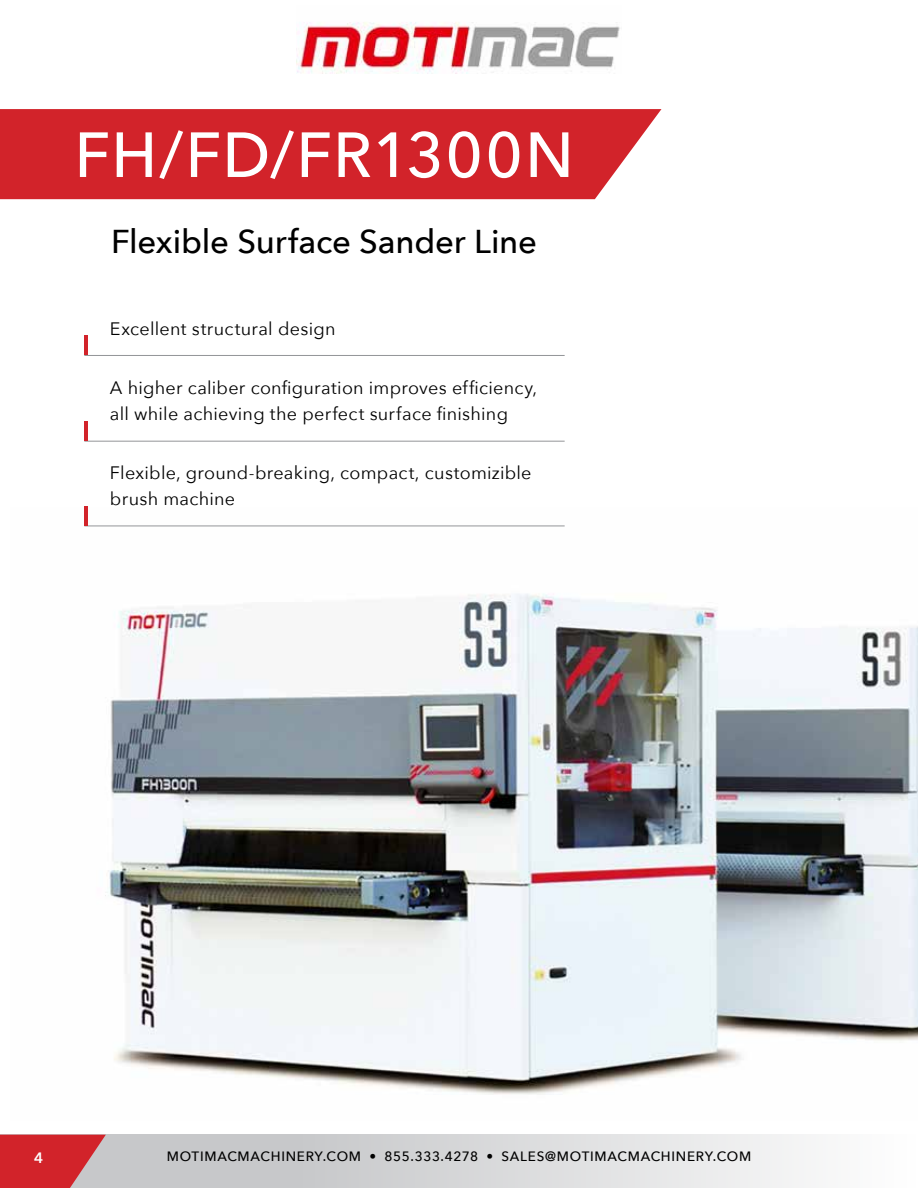
<style>
.page{position:relative;width:918px;height:1188px;background:#fff}
.page>*{position:absolute;margin:0;border:0;box-sizing:border-box;transform-origin:0 0}
.t1{font:500 63px "Avenir Next";letter-spacing:.015em;color:#fff}
.t2{font:500 33px "Avenir Next";letter-spacing:-.005em;color:#000}
.t3{font:18px/25.5px "Avenir Next";letter-spacing:.015em;color:#000}
.t4{font:600 15px "Avenir Next";color:#fff}
.t5{font:500 13.5px "Avenir Next";letter-spacing:.055em;color:#000}
</style>
<div class="page">
<div style="left:0;top:1135px;width:918px;height:53px;background:#c7c8ca"></div>
<svg style="left:0;top:1135px;width:106px;height:53px"></svg>
<div style="left:246px;top:1135px;width:672px;height:53px;background:linear-gradient(to right,#c3c4c6,#fefefe)"></div>
<img style="left:297px;top:22px;width:323px;height:52px">
<img style="left:88px;top:525px;width:830px;height:570px">
<div style="left:0;top:109px;width:662px;height:90px;background:#d2232a"></div>
<hr style="left:84px;top:441px;width:481px;height:1px;background:#939598">
<hr style="left:84px;top:421px;width:4px;height:20px;background:#d2232a">
<hr style="left:84px;top:526px;width:481px;height:1px;background:#939598">
<hr style="left:84px;top:506px;width:4px;height:20px;background:#d2232a">
<hr style="left:84px;top:355px;width:481px;height:1px;background:#939598">
<hr style="left:84px;top:335px;width:4px;height:20px;background:#d2232a">
<h1 class="t1" style="left:74px;top:101px;width:501px">FH/FD/FR1300N</h1>
<h2 class="t2" style="left:111px;top:214px;width:428px">Flexible Surface Sander Line</h2>
<p class="t3" style="left:110px;top:315px;width:227px">Excellent structural design</p>
<p class="t3" style="left:110px;top:375px;width:429px">A higher caliber configuration improves efficiency, all while achieving the perfect surface finishing</p>
<p class="t3" style="left:110px;top:459px;width:423px">Flexible, ground-breaking, compact, customizible brush machine</p>
<p class="t4" style="left:34px;top:1144px;width:11px">4</p>
<p class="t5" style="left:167px;top:1145px;width:586px">MOTIMACMACHINERY.COM • 855.333.4278 • SALES@MOTIMACMACHINERY.COM</p>
</div>
